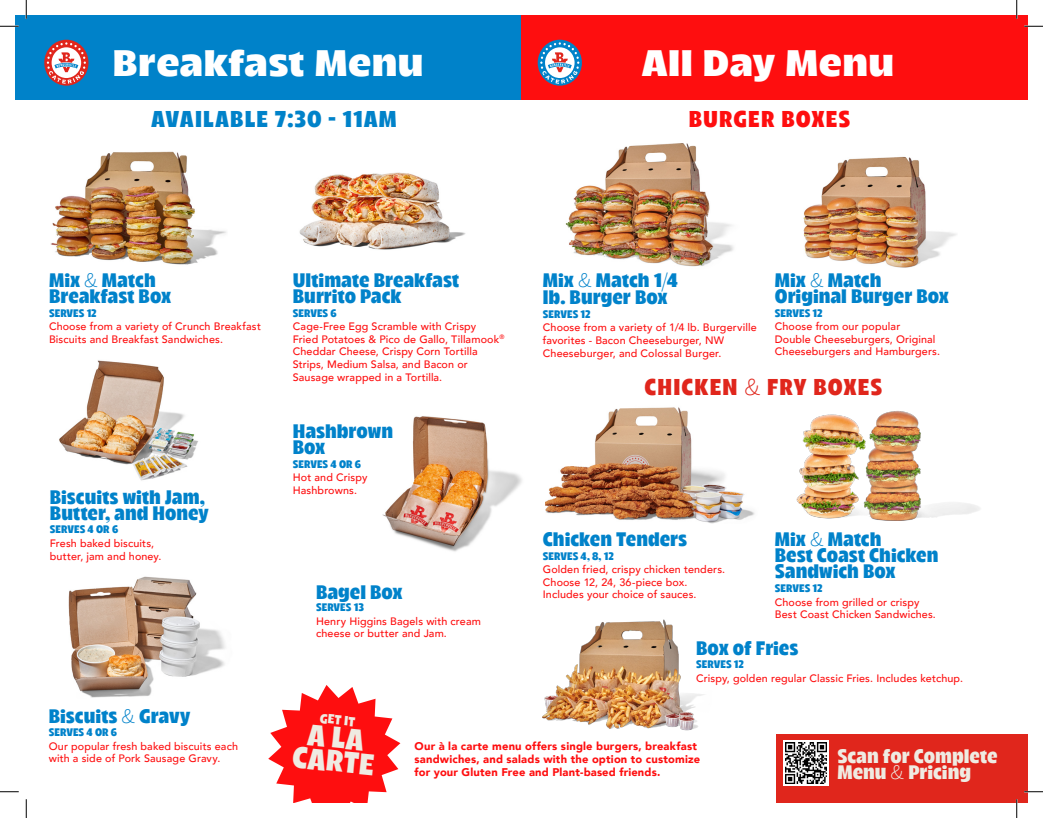
<style>
.page{position:relative;width:1043px;height:818px;background:#fff}
.page>*{position:absolute;margin:0;border:0;box-sizing:border-box;transform-origin:0 0}
.t1{font:700 42.25px "Arlen";letter-spacing:.01em;color:#fff}
.t2{font:700 condensed 34.25px "Arlen";color:#efebe2}
.t3{font:700 condensed 26.25px "Arlen";letter-spacing:.04em;color:#0082c9}
.t4{font:700 condensed 26.25px "Arlen";letter-spacing:.04em;color:#e0261c}
.t5{font:700 condensed 26.25px "Arlen";letter-spacing:.035em;color:#fe0e0f}
.PRODUCT_NAME{font:700 condensed 22.38px/16.1px "Arlen";letter-spacing:-.005em;color:#0082ca}
.PRODUCT_NAME-2{font:700 condensed 22.38px "Arlen";color:#efebe2}
.t6{font:700 condensed 15.12px "Arlen";color:#efebe2}
.PRODUCT_NAME-3{font:700 condensed 12.5px "Arlen";color:#0082ca}
.INGREDIENTS{font:900 11.12px/13px "Avenir";letter-spacing:.015em;color:#fe0e0f}
.INGREDIENTS-2{font:500 10.75px/12.5px "Avenir";letter-spacing:.01em;color:#fe0e0f}
</style>
<div class="page">
<img style="left:59px;top:360px;width:139px;height:121px">
<img style="left:382px;top:416px;width:140px;height:136px">
<img style="left:50px;top:151px;width:177px;height:114px">
<div style="left:777px;top:734px;width:250px;height:68px;background:#e0261c"></div>
<img style="left:299px;top:172px;width:167px;height:78px">
<div style="left:15px;top:15px;width:506px;height:84px;background:#0082c9"></div>
<div style="left:521px;top:15px;width:507px;height:84px;background:#fe0e0f"></div>
<img style="left:545px;top:407px;width:210px;height:117px">
<img style="left:565px;top:143px;width:169px;height:124px">
<img style="left:803px;top:156px;width:154px;height:112px">
<img style="left:542px;top:619px;width:162px;height:112px">
<img style="left:68px;top:576px;width:158px;height:122px">
<img style="left:796px;top:411px;width:184px;height:110px">
<svg style="left:44px;top:40px;width:44px;height:46px"></svg>
<svg style="left:47px;top:42px;width:39px;height:42px;background:#cc8b90"></svg>
<svg style="left:537px;top:40px;width:45px;height:46px"></svg>
<svg style="left:540px;top:42px;width:39px;height:42px;background:#90a2bf"></svg>
<svg style="left:783px;top:740px;width:45px;height:45px"></svg>
<img style="left:785px;top:742px;width:41px;height:41px">
<svg style="left:0;top:25px;width:19px;height:2px"></svg>
<svg style="left:1024px;top:25px;width:18px;height:2px"></svg>
<svg style="left:0;top:791px;width:19px;height:1px"></svg>
<svg style="left:1024px;top:790px;width:18px;height:2px"></svg>
<svg style="left:25px;top:0;width:2px;height:19px"></svg>
<svg style="left:25px;top:799px;width:2px;height:19px"></svg>
<svg style="left:1015px;top:0;width:2px;height:19px"></svg>
<svg style="left:1015px;top:799px;width:2px;height:19px"></svg>
<svg style="left:268px;top:685px;width:132px;height:118px"></svg>
<p class="t1" style="left:113px;top:41px;width:312px">Breakfast Menu</p>
<p class="t1" style="left:641px;top:41px;width:254px">All Day Menu</p>
<p class="t3" style="left:151px;top:105px;width:247px">AVAILABLE 7:30 - 11AM</p>
<p class="t5" style="left:688px;top:105px;width:163px">BURGER BOXES</p>
<p class="PRODUCT_NAME" style="left:49px;top:272px;width:124px">Mix &amp; Match<br>Breakfast Box</p>
<p class="PRODUCT_NAME-3" style="left:49px;top:306px;width:49px">SERVES 12</p>
<p class="INGREDIENTS-2" style="left:49px;top:320px;width:213px">Choose from a variety of Crunch Breakfast<br>Biscuits and Breakfast Sandwiches.</p>
<p class="PRODUCT_NAME" style="left:50px;top:488px;width:160px">Biscuits with Jam,<br>Butter, and Honey</p>
<p class="PRODUCT_NAME-3" style="left:50px;top:523px;width:70px">SERVES 4 OR 6</p>
<p class="INGREDIENTS-2" style="left:50px;top:536px;width:113px">Fresh baked biscuits, butter, jam and honey.</p>
<p class="PRODUCT_NAME" style="left:49px;top:707px;width:143px">Biscuits &amp; Gravy</p>
<p class="PRODUCT_NAME-3" style="left:49px;top:725px;width:70px">SERVES 4 OR 6</p>
<p class="INGREDIENTS-2" style="left:49px;top:739px;width:191px">Our popular fresh baked biscuits each with a side of Pork Sausage Gravy.</p>
<p class="PRODUCT_NAME" style="left:293px;top:272px;width:168px">Ultimate Breakfast<br>Burrito Pack</p>
<p class="PRODUCT_NAME-3" style="left:293px;top:306px;width:45px">SERVES 6</p>
<p class="INGREDIENTS-2" style="left:293px;top:320px;width:213px">Cage-Free Egg Scramble with Crispy<br>Fried Potatoes &amp; Pico de Gallo, Tillamook<sup>® </sup>Cheddar Cheese, Crispy Corn Tortilla Strips, Medium Salsa, and Bacon or Sausage wrapped in a Tortilla.</p>
<p class="PRODUCT_NAME" style="left:293px;top:423px;width:102px">Hashbrown<br>Box</p>
<p class="PRODUCT_NAME-3" style="left:293px;top:457px;width:70px">SERVES 4 OR 6</p>
<p class="INGREDIENTS-2" style="left:293px;top:471px;width:76px">Hot and Crispy<br>Hashbrowns.</p>
<p class="PRODUCT_NAME" style="left:316px;top:583px;width:88px">Bagel Box</p>
<p class="PRODUCT_NAME-3" style="left:316px;top:600px;width:49px">SERVES 13</p>
<p class="INGREDIENTS-2" style="left:316px;top:614px;width:166px">Henry Higgins Bagels with cream cheese or butter and Jam.</p>
<p class="PRODUCT_NAME" style="left:543px;top:271px;width:136px;line-height:17.2px">Mix &amp; Match 1/4 lb. Burger Box</p>
<p class="PRODUCT_NAME-3" style="left:543px;top:307px;width:49px">SERVES 12</p>
<p class="INGREDIENTS-2" style="left:543px;top:321px;width:215px">Choose from a variety of 1/4 lb. Burgerville favorites - Bacon Cheeseburger, NW<br>Cheeseburger, and Colossal Burger.</p>
<p class="PRODUCT_NAME" style="left:774px;top:272px;width:176px">Mix &amp; Match<br>Original Burger Box</p>
<p class="PRODUCT_NAME-3" style="left:774px;top:306px;width:49px">SERVES 12</p>
<p class="INGREDIENTS-2" style="left:774px;top:320px;width:167px">Choose from our popular<br>Double Cheeseburgers, Original<br>Cheeseburgers and Hamburgers.</p>
<p class="t4" style="left:644px;top:373px;width:239px">CHICKEN &amp; FRY BOXES</p>
<p class="PRODUCT_NAME" style="left:543px;top:531px;width:146px">Chicken Tenders</p>
<p class="PRODUCT_NAME-3" style="left:543px;top:549px;width:72px">SERVES 4, 8, 12</p>
<p class="INGREDIENTS-2" style="left:543px;top:562px;width:184px">Golden fried, crispy chicken tenders.<br>Choose 12, 24, 36-piece box.<br>Includes your choice of sauces.</p>
<p class="PRODUCT_NAME" style="left:774px;top:531px;width:165px">Mix &amp; Match<br>Best Coast Chicken<br>Sandwich Box</p>
<p class="PRODUCT_NAME-3" style="left:774px;top:581px;width:49px">SERVES 12</p>
<p class="INGREDIENTS-2" style="left:774px;top:595px;width:162px">Choose from grilled or crispy<br>Best Coast Chicken Sandwiches.</p>
<p class="PRODUCT_NAME" style="left:696px;top:640px;width:104px">Box of Fries</p>
<p class="PRODUCT_NAME-3" style="left:696px;top:658px;width:49px">SERVES 12</p>
<p class="INGREDIENTS-2" style="left:696px;top:671px;width:268px">Crispy, golden regular Classic Fries. Includes ketchup.</p>
<p class="t6" style="left:321px;top:710px;width:37px;rotate:6deg">GET IT</p>
<p class="t2" style="left:294px;top:738px;width:84px;rotate:6deg">CARTE</p>
<p class="INGREDIENTS" style="left:414px;top:739px;width:287px">Our à la carte menu offers single burgers, breakfast sandwiches, and salads with the option to customize for your Gluten Free and Plant-based friends.</p>
<p class="PRODUCT_NAME-2" style="left:837px;top:744px;width:162px">Scan for Complete</p>
<p class="PRODUCT_NAME-2" style="left:837px;top:760px;width:135px">Menu &amp; Pricing</p>
</div>
